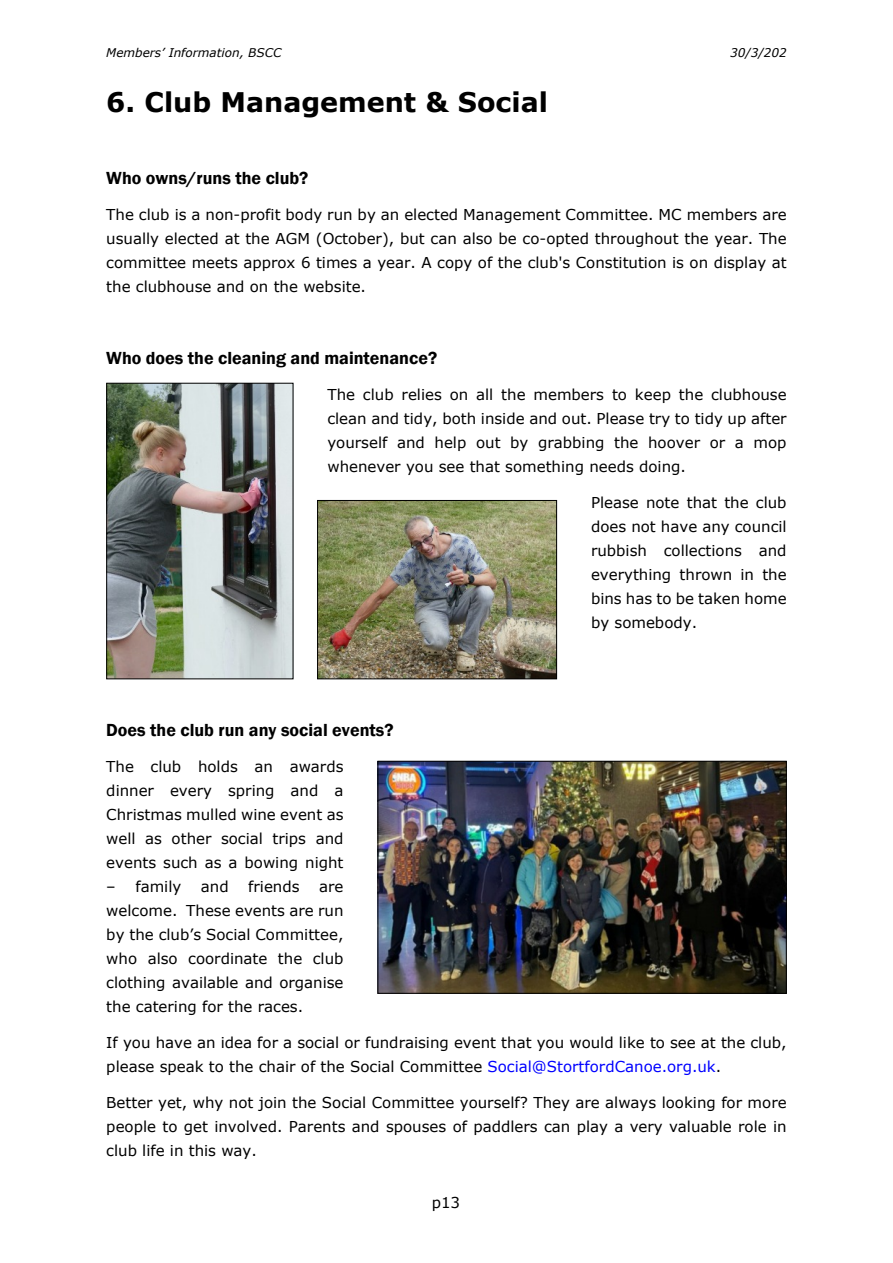
<style>
.page{position:relative;width:893px;height:1263px;background:#fff}
.page>*{position:absolute;margin:0;border:0;box-sizing:border-box;transform-origin:0 0}
.t1{font:700 27px "Verdana";color:#000}
.t2{font:600 18px "Franklin Gothic";color:#000}
.t3{font:15px/24px "Verdana";color:#000;text-align:justify}
.t4{font:italic 12px "Verdana";color:#000}
.s1{color:#00f}
</style>
<div class="page">
<img style="left:380px;top:763px;width:405px;height:229px">
<div style="left:378px;top:761px;width:409px;height:233px;border:1px solid #000"></div>
<img style="left:108px;top:385px;width:183px;height:292px">
<div style="left:106px;top:383px;width:187px;height:296px;border:1px solid #000"></div>
<img style="left:319px;top:502px;width:236px;height:175px">
<div style="left:317px;top:500px;width:240px;height:179px;border:1px solid #000"></div>
<p class="t4" style="left:106px;top:48px;width:177px">Members’ Information, BSCC</p>
<p class="t4" style="left:730px;top:48px;width:58px">30/3/202</p>
<h1 class="t1" style="left:106px;top:92px;width:443px">6. Club Management &amp; Social</h1>
<p class="t2" style="left:106px;top:172px;width:204px">Who owns/runs the club?</p>
<p class="t3" style="left:106px;top:204px;width:682px">The club is a non-profit body run by an elected Management Committee. MC members are usually elected at the AGM (October), but can also be co-opted throughout the year. The committee meets approx 6 times a year. A copy of the club's Constitution is on display at the clubhouse and on the website.</p>
<p class="t2" style="left:106px;top:352px;width:332px">Who does the cleaning and maintenance?</p>
<p class="t3" style="left:327px;top:384px;width:461px">The club relies on all the members to keep the clubhouse clean and tidy, both inside and out. Please try to tidy up after yourself and help out by grabbing the hoover or a mop whenever you see that something needs doing.</p>
<p class="t3" style="left:591px;top:492px;width:197px">Please note that the club does not have any council rubbish collections and everything thrown in the bins has to be taken home by somebody.</p>
<p class="t2" style="left:106px;top:724px;width:289px">Does the club run any social events?</p>
<p class="t3" style="left:106px;top:756px;width:239px">The club holds an awards dinner every spring and a Christmas mulled wine event as well as other social trips and events such as a bowing night</p>
<p class="t3" style="left:106px;top:876px;width:77px">– family</p>
<p class="t3" style="left:201px;top:876px;width:29px">and</p>
<p class="t3" style="left:248px;top:876px;width:53px">friends</p>
<p class="t3" style="left:106px;top:876px;width:239px;text-indent:213px">are welcome. These events are run by the club’s Social Committee, who also coordinate the club clothing available and organise the catering for the races.</p>
<p class="t3" style="left:106px;top:1032px;width:682px">If you have an idea for a social or fundraising event that you would like to see at the club, please speak to the chair of the Social Committee <span class="s1">Social@StortfordCanoe.org.uk</span>.</p>
<p class="t3" style="left:106px;top:1092px;width:682px">Better yet, why not join the Social Committee yourself? They are always looking for more people to get involved. Parents and spouses of paddlers can play a very valuable role in club life in this way.</p>
<p class="t3" style="left:432px;top:1192px;width:30px">p13</p>
</div>
